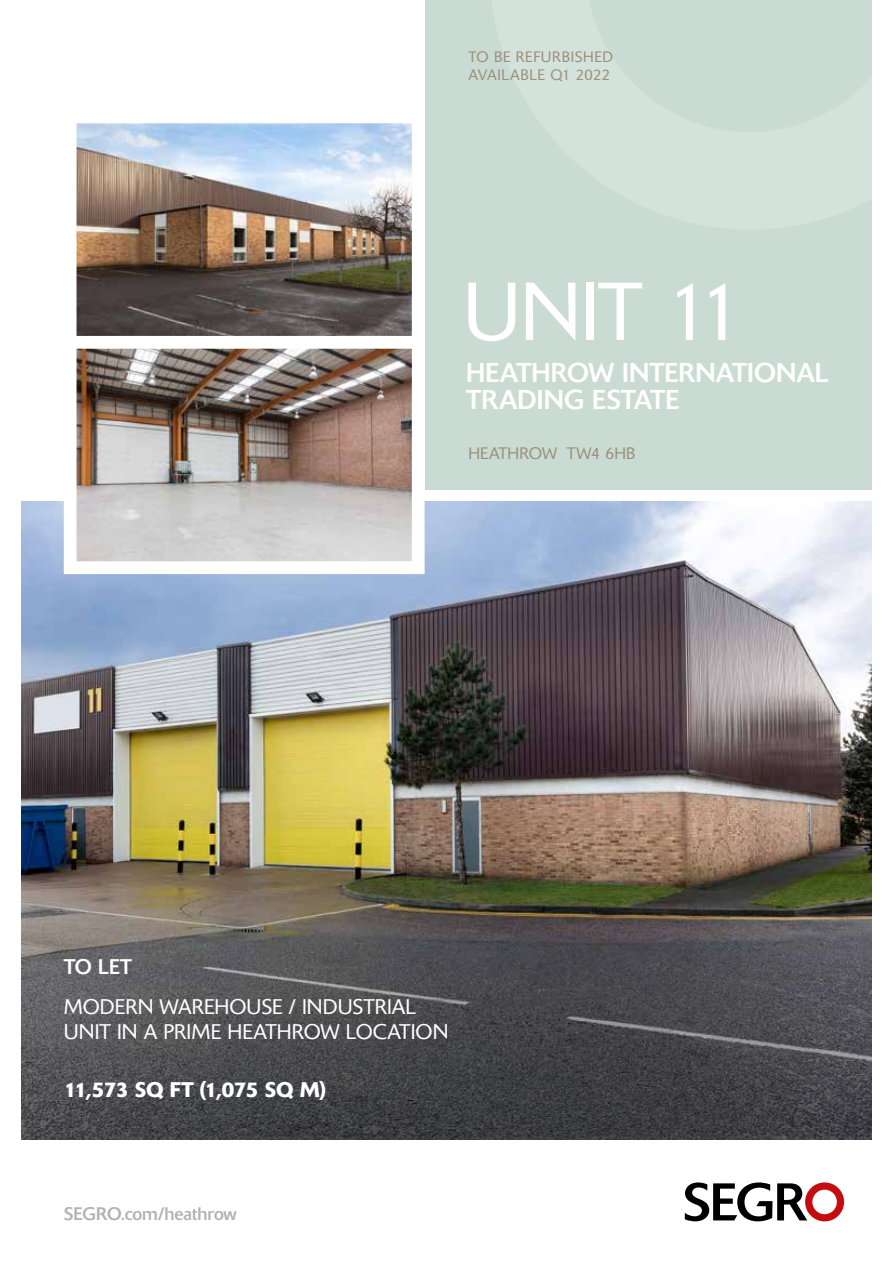
<style>
.page{position:relative;width:893px;height:1263px;background:#fff}
.page>*{position:absolute;margin:0;border:0;box-sizing:border-box;transform-origin:0 0}
.t1{font:300 81px "Delta BQ";letter-spacing:-.01em;color:#fff}
.t2{font:27px/27px "Delta BQ";color:#fff}
.t3{font:300 21px/25.2px "Delta BQ";color:#fff}
.t4{font:500 21px "Delta BQ";letter-spacing:-.045em;color:#fff}
.t5{font:21px "Delta BQ";color:#fff}
.t6{font:18px "Delta BQ";letter-spacing:-.005em;color:#b3b2b2}
.t7{font:300 16.5px "Delta BQ";letter-spacing:.005em;color:#9b907b}
.t8{font:300 15px/18px "Delta BQ";letter-spacing:.04em;color:#9b907b}
</style>
<div class="page">
<img style="left:21px;top:502px;width:851px;height:362px">
<div style="left:425px;top:0;width:447px;height:489px;background:#cadbd4"></div>
<svg style="left:21px;top:864px;width:851px;height:276px;background:#52504e"></svg>
<svg style="left:685px;top:1182px;width:159px;height:39px"></svg>
<img style="left:76px;top:123px;width:336px;height:207px">
<img style="left:57px;top:330px;width:374px;height:250px">
<p class="t8" style="left:468px;top:48px;width:146px">TO BE REFURBISHED<br>AVAILABLE Q1 2022</p>
<h1 class="t1" style="left:463px;top:263px;width:282px">UNIT 11</h1>
<p class="t2" style="left:466px;top:359px;width:364px">HEATHROW INTERNATIONAL<br>TRADING ESTATE</p>
<p class="t7" style="left:468px;top:444px;width:169px">HEATHROW TW4 6HB</p>
<p class="t5" style="left:64px;top:954px;width:70px">TO LET</p>
<p class="t3" style="left:64px;top:994px;width:386px">MODERN WAREHOUSE / INDUSTRIAL<br>UNIT IN A PRIME HEATHROW LOCATION</p>
<p class="t4" style="left:64px;top:1077px;width:264px">11,573 SQ FT (1,075 SQ M)</p>
<p class="t6" style="left:64px;top:1203px;width:174px">SEGRO.com/heathrow</p>
</div>
